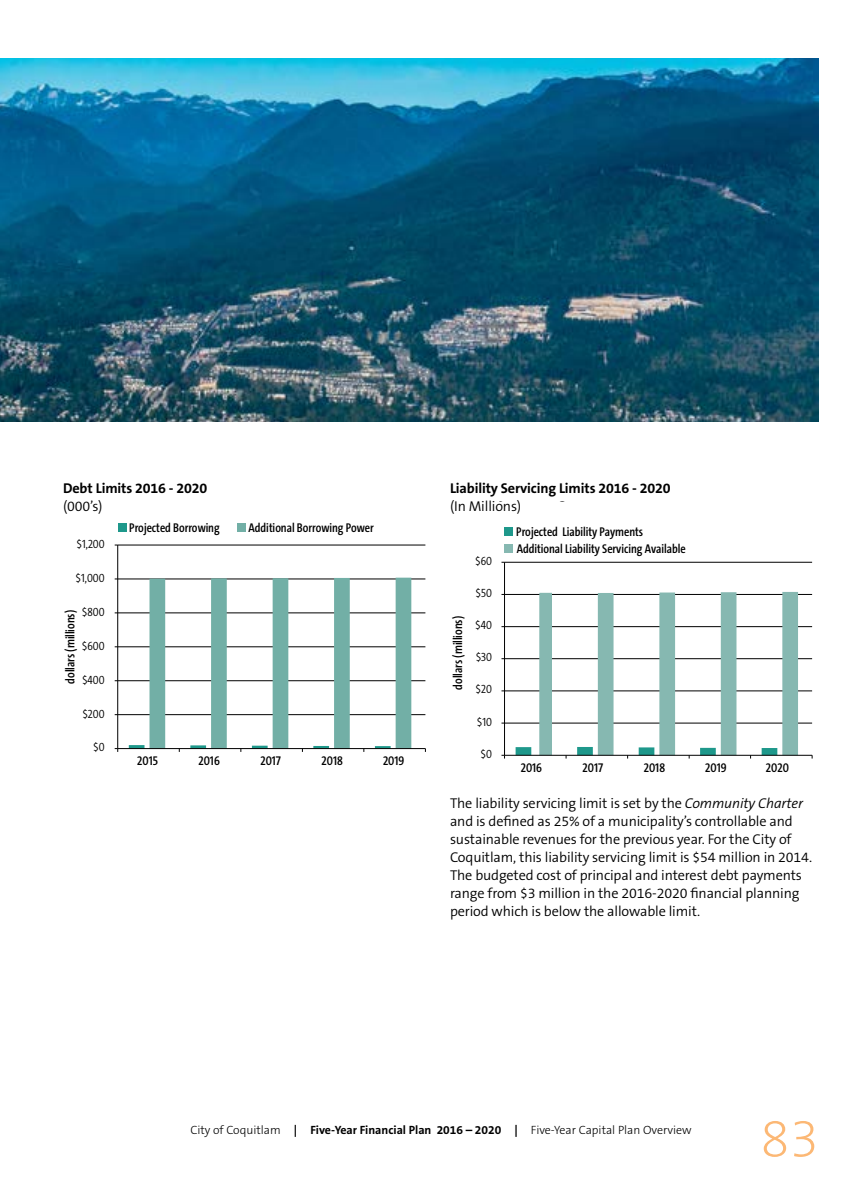
<style>
.page{position:relative;width:864px;height:1188px;background:#fff}
.page>*{position:absolute;margin:0;border:0;box-sizing:border-box;transform-origin:0 0}
.t1{font:200 54px "The Sans B2";color:#fcb875}
.t2{font:300 14.25px/18px "The Sans B4";letter-spacing:-.01em;color:#000}
.t3{font:700 14.25px "The Sans B7";letter-spacing:-.005em;color:#000}
.t4{font:600 12.75px/17.1px "The Sans Cd LF6";color:#010101}
.t5{font:300 12px "The Sans B3";color:#000}
.t6{font:300 12px "The Sans Cd LF4";color:#010101}
.s1{font-style:italic}
.s2{font-family:"The Sans B7";font-weight:700}
</style>
<div class="page">
<hr style="left:118px;top:545px;width:307px;height:1px;background:#000">
<hr style="left:118px;top:579px;width:307px;height:1px;background:#000">
<hr style="left:118px;top:613px;width:307px;height:1px;background:#000">
<hr style="left:118px;top:647px;width:307px;height:1px;background:#000">
<hr style="left:118px;top:680px;width:307px;height:1px;background:#000">
<hr style="left:118px;top:714px;width:307px;height:1px;background:#000">
<svg style="left:150px;top:578px;width:261px;height:170px"></svg>
<hr style="left:117px;top:545px;width:1px;height:204px;background:#000">
<hr style="left:118px;top:748px;width:307px;height:1px;background:#000">
<svg style="left:129px;top:745px;width:262px;height:7px"></svg>
<div style="left:118px;top:523px;width:9px;height:9px;background:#1e988b"></div>
<div style="left:237px;top:523px;width:9px;height:9px;background:#72afa6"></div>
<hr style="left:505px;top:562px;width:307px;height:1px;background:#000">
<hr style="left:505px;top:594px;width:307px;height:1px;background:#000">
<hr style="left:505px;top:626px;width:307px;height:1px;background:#000">
<hr style="left:505px;top:658px;width:307px;height:1px;background:#000">
<hr style="left:505px;top:691px;width:307px;height:1px;background:#000">
<hr style="left:505px;top:723px;width:307px;height:1px;background:#000">
<svg style="left:539px;top:592px;width:259px;height:163px"></svg>
<hr style="left:504px;top:562px;width:1px;height:193px;background:#000">
<hr style="left:505px;top:755px;width:307px;height:1px;background:#000">
<svg style="left:516px;top:747px;width:261px;height:12px"></svg>
<div style="left:504px;top:527px;width:9px;height:9px;background:#1e988b"></div>
<div style="left:504px;top:544px;width:9px;height:9px;background:#86b8b1"></div>
<img style="left:0;top:58px;width:819px;height:364px">
<p class="t3" style="left:72px;top:479px;width:144px">Debt Limits 2016-2020</p>
<p class="t4" style="left:129px;top:520px;width:92px">Projected Borrowing</p>
<p class="t4" style="left:249px;top:520px;width:127px">Additional Borrowing Power</p>
<p class="t3" style="left:63px;top:480px;width:146px">Debt Limits 2016 - 2020</p>
<p class="t2" style="left:63px;top:498px;width:41px">(000’s)</p>
<p class="t6" style="left:77px;top:538px;width:29px">$1,200</p>
<p class="t6" style="left:76px;top:572px;width:30px">$1,000</p>
<p class="t6" style="left:82px;top:606px;width:24px">$800</p>
<p class="t4" style="left:62px;top:684px;width:75px;rotate:-90deg">dollars (millions)</p>
<p class="t6" style="left:82px;top:640px;width:24px">$600</p>
<p class="t6" style="left:82px;top:674px;width:24px">$400</p>
<p class="t6" style="left:83px;top:708px;width:23px">$200</p>
<p class="t6" style="left:94px;top:742px;width:13px">$0</p>
<p class="t4" style="left:137px;top:753px;width:22px">2015</p>
<p class="t4" style="left:198px;top:753px;width:23px">2016</p>
<p class="t4" style="left:260px;top:753px;width:22px">2017</p>
<p class="t4" style="left:322px;top:753px;width:23px">2018</p>
<p class="t4" style="left:383px;top:753px;width:23px">2019</p>
<p class="t3" style="left:450px;top:480px;width:222px">Liability Servicing Limits 2016 - 2020</p>
<p class="t2" style="left:450px;top:498px;width:73px">(In Millions)</p>
<p class="t3" style="left:458px;top:485px;width:215px">Liability Servicing Limit 2016-2020</p>
<p class="t4" style="left:516px;top:524px;width:171px">Projected Liability Payments<br>Additional Liability Servicing Available</p>
<p class="t6" style="left:475px;top:555px;width:18px">$60</p>
<p class="t4" style="left:450px;top:690px;width:75px;rotate:-90deg">dollars (millions)</p>
<p class="t6" style="left:476px;top:587px;width:18px">$50</p>
<p class="t6" style="left:476px;top:619px;width:18px">$40</p>
<p class="t6" style="left:476px;top:651px;width:18px">$30</p>
<p class="t6" style="left:476px;top:684px;width:18px">$20</p>
<p class="t6" style="left:477px;top:716px;width:16px">$10</p>
<p class="t6" style="left:481px;top:748px;width:13px">$0</p>
<p class="t4" style="left:521px;top:760px;width:23px">2016</p>
<p class="t4" style="left:583px;top:760px;width:22px">2017</p>
<p class="t4" style="left:644px;top:760px;width:23px">2018</p>
<p class="t4" style="left:705px;top:760px;width:23px">2019</p>
<p class="t4" style="left:766px;top:760px;width:24px">2020</p>
<p class="t2" style="left:450px;top:795px;width:364px">The liability servicing limit is set by the <span class="s1">Community Charter </span>and is defined as 25% of a municipality’s controllable and sustainable revenues for the previous year. For the City of Coquitlam, this liability servicing limit is $54 million in 2014.<br>The budgeted cost of principal and interest debt payments range from $3 million in the 2016-2020 financial planning period which is below the allowable limit.</p>
<p class="t5" style="left:190px;top:1124px;width:503px">City of Coquitlam <span class="s2">| Five-Year Financial Plan 2016 – 2020 |</span> Five-Year Capital Plan Overview</p>
<h1 class="t1" style="left:760px;top:1111px;width:60px">83</h1>
</div>
